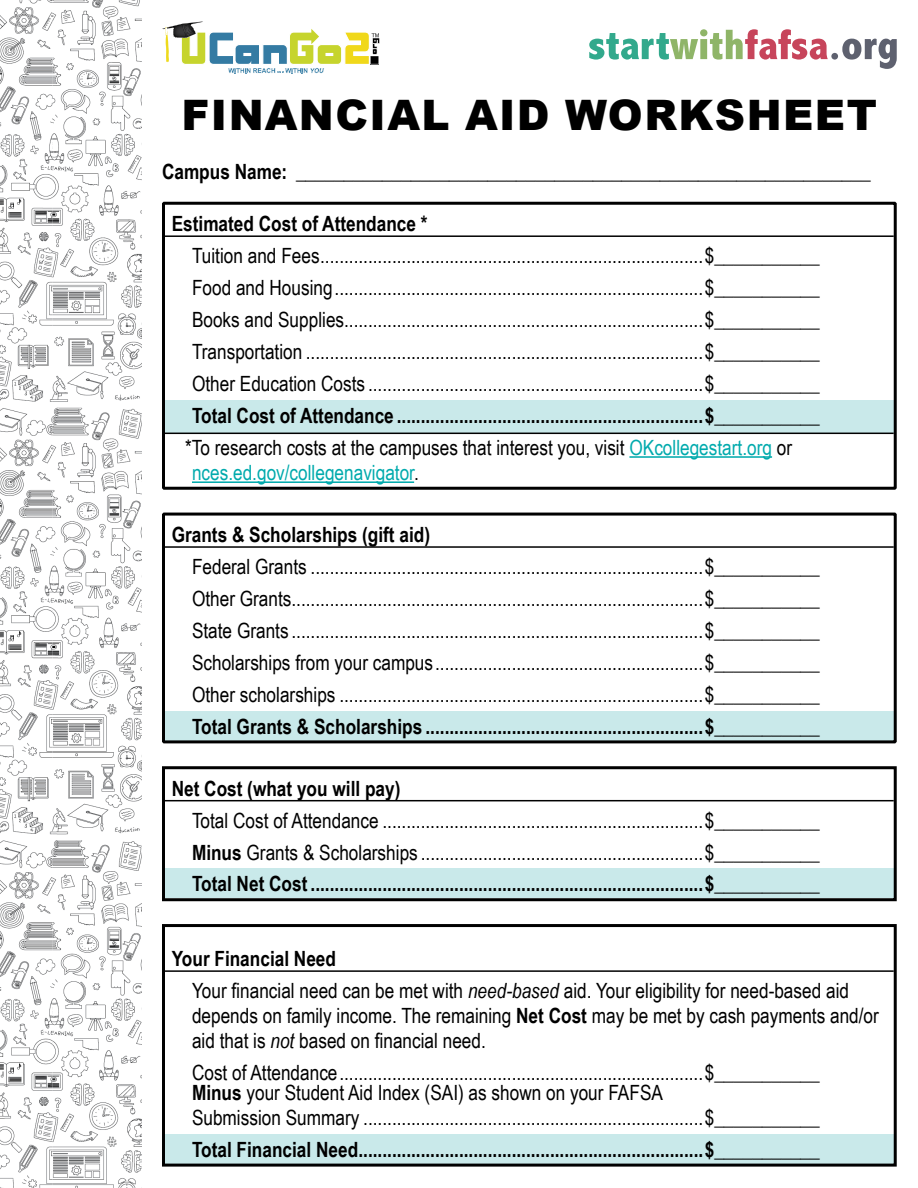
<style>
.page{position:relative;width:918px;height:1188px;background:#fff}
.page>*{position:absolute;margin:0;border:0;box-sizing:border-box;transform-origin:0 0}
.t1{font:900 42px "Arial";letter-spacing:.035em;color:#000}
.t2{font:21px/25.2px "Arial Narrow";color:#000}
.P_shaded_line_no_underline{font:700 21px "Arial Narrow";color:#000}
.P_shaded_line{font:700 21px "Arial Narrow";color:#000}
.P_Subhead{font:700 21px "Arial Narrow";color:#000}
.s1{color:#00aaad}
.s2{font-weight:700}
.s3{font-style:italic}
</style>
<div class="page">
<img style="left:0;top:0;width:141px;height:1188px">
<svg style="left:162px;top:21px;width:218px;height:52px"></svg>
<svg style="left:589px;top:29px;width:308px;height:40px"></svg>
<hr style="left:165px;top:235px;width:729px;height:2px;background:#000">
<div style="left:165px;top:400px;width:729px;height:33px;background:#c9e9ea"></div>
<hr style="left:165px;top:433px;width:729px;height:1px;background:#000">
<hr style="left:629px;top:456px;width:143px;height:2px;background:#00aaad">
<hr style="left:192px;top:481px;width:222px;height:2px;background:#00aaad">
<div style="left:162px;top:202px;width:735px;height:288px;border:3px solid #000"></div>
<hr style="left:165px;top:546px;width:729px;height:2px;background:#000">
<div style="left:165px;top:711px;width:729px;height:29px;background:#c9e9ea"></div>
<div style="left:162px;top:513px;width:735px;height:230px;border:3px solid #000"></div>
<hr style="left:165px;top:800px;width:729px;height:1px;background:#000">
<div style="left:165px;top:869px;width:729px;height:29px;background:#c9e9ea"></div>
<div style="left:162px;top:766px;width:735px;height:135px;border:3px solid #000"></div>
<hr style="left:165px;top:970px;width:729px;height:2px;background:#000">
<div style="left:165px;top:1134px;width:729px;height:30px;background:#c9e9ea"></div>
<div style="left:162px;top:924px;width:735px;height:243px;border:3px solid #000"></div>
<h1 class="t1" style="left:181px;top:85px;width:697px">FINANCIAL AID WORKSHEET</h1>
<p class="P_Subhead" style="left:162px;top:156px;width:710px">Campus Name: ____________________________________________________________</p>
<h2 class="P_shaded_line_no_underline" style="left:172px;top:208px;width:257px">Estimated Cost of Attendance *</h2>
<p class="t2" style="left:192px;top:242px;width:629px">Tuition and Fees................................................................................$___________</p>
<p class="t2" style="left:192px;top:274px;width:629px">Food and Housing.............................................................................$___________</p>
<p class="t2" style="left:192px;top:306px;width:629px">Books and Supplies...........................................................................$___________</p>
<p class="t2" style="left:192px;top:338px;width:629px">Transportation ...................................................................................$___________</p>
<p class="t2" style="left:192px;top:370px;width:629px">Other Education Costs ......................................................................$___________</p>
<p class="P_shaded_line" style="left:192px;top:400px;width:629px">Total Cost of Attendance ................................................................$___________</p>
<p class="t2" style="left:192px;top:434px;width:602px;text-indent:-7px">*To research costs at the campuses that interest you, visit <span class="s1">OKcollegestart.org</span> or <span class="s1">nces.ed.gov/collegenavigator</span>.</p>
<h2 class="P_shaded_line_no_underline" style="left:172px;top:519px;width:260px">Grants &amp; Scholarships (gift aid)</h2>
<p class="t2" style="left:192px;top:553px;width:629px">Federal Grants ..................................................................................$___________</p>
<p class="t2" style="left:192px;top:585px;width:629px">Other Grants......................................................................................$___________</p>
<p class="t2" style="left:192px;top:617px;width:629px">State Grants ......................................................................................$___________</p>
<p class="t2" style="left:192px;top:649px;width:629px">Scholarships from your campus........................................................$___________</p>
<p class="t2" style="left:192px;top:681px;width:629px">Other scholarships ............................................................................$___________</p>
<p class="P_shaded_line_no_underline" style="left:192px;top:710px;width:629px">Total Grants &amp; Scholarships ..........................................................$___________</p>
<h2 class="P_shaded_line_no_underline" style="left:172px;top:772px;width:230px">Net Cost (what you will pay)</h2>
<p class="t2" style="left:192px;top:807px;width:629px">Total Cost of Attendance ...................................................................$___________</p>
<p class="t2" style="left:192px;top:839px;width:629px"><span class="s2">Minus</span> Grants &amp; Scholarships ...........................................................$___________</p>
<p class="P_shaded_line_no_underline" style="left:192px;top:868px;width:629px">Total Net Cost ..................................................................................$___________</p>
<h2 class="P_shaded_line_no_underline" style="left:172px;top:943px;width:166px">Your Financial Need</h2>
<p class="t2" style="left:192px;top:977px;width:688px">Your financial need can be met with <span class="s3">need-based</span> aid. Your eligibility for need-based aid depends on family income. The remaining <span class="s2">Net Cost</span> may be met by cash payments and/or aid that is <span class="s3">not</span> based on financial need.</p>
<p class="t2" style="left:192px;top:1060px;width:629px">Cost of Attendance............................................................................$___________</p>
<p class="t2" style="left:192px;top:1079px;width:629px"><span class="s2">Minus</span> your Student Aid Index (SAI) as shown on your FAFSA<br>Submission Summary .......................................................................$___________</p>
<p class="P_shaded_line_no_underline" style="left:192px;top:1134px;width:629px">Total Financial Need........................................................................$___________</p>
</div>
